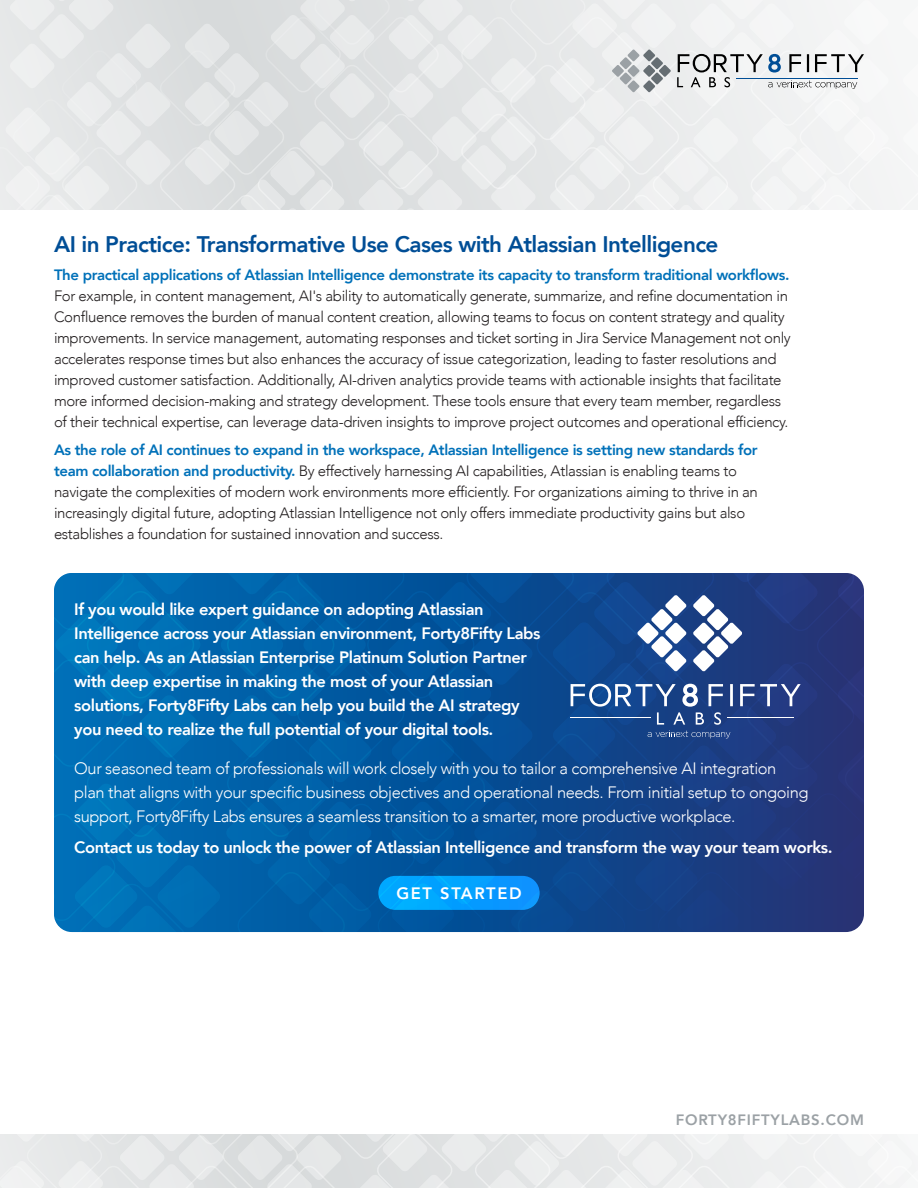
<style>
.page{position:relative;width:918px;height:1188px;background:#fff}
.page>*{position:absolute;margin:0;border:0;box-sizing:border-box;transform-origin:0 0}
.t1{font:800 22.5px "Avenir";letter-spacing:-.025em;color:#004e96}
.t2{font:800 16.5px/24px "Avenir";letter-spacing:-.025em;color:#fff}
.t3{font:300 16.5px/24px "Avenir";letter-spacing:-.025em;color:#fff}
.t4{font:800 16.5px "Avenir";letter-spacing:.1em;color:#fff}
.t5{font:300 15px/21px "Avenir";letter-spacing:-.025em;color:#231f20}
.t6{font:800 15px "Avenir";letter-spacing:.05em;color:#9ba1a5}
.s1{font-weight:800;color:#0071b9}
</style>
<div class="page">
<svg style="left:0;top:1134px;width:917px;height:54px"></svg>
<svg style="left:54px;top:573px;width:810px;height:359px;background:#0e559b"></svg>
<hr style="left:727px;top:717px;width:66px;height:1px;background:#fff">
<hr style="left:570px;top:718px;width:81px;height:1px;background:#fff">
<svg style="left:0;top:0;width:918px;height:210px"></svg>
<hr style="left:736px;top:78px;width:121px;height:1px;background:#004e96">
<div style="left:378px;top:876px;width:162px;height:34px;background:linear-gradient(to right,#00aeff,#0d92fe);border-radius:17px"></div>
<p class="t1" style="left:54px;top:227px;width:666px">AI in Practice: Transformative Use Cases with Atlassian Intelligence</p>
<p class="t5" style="left:54px;top:264px;width:738px"><span class="s1">The practical applications of Atlassian Intelligence demonstrate its capacity to transform traditional workflows.<br></span>For example, in content management, AI's ability to automatically generate, summarize, and refine documentation in Confluence removes the burden of manual content creation, allowing teams to focus on content strategy and quality improvements. In service management, automating responses and ticket sorting in Jira Service Management not only accelerates response times but also enhances the accuracy of issue categorization, leading to faster resolutions and improved customer satisfaction. Additionally, AI-driven analytics provide teams with actionable insights that facilitate more informed decision-making and strategy development. These tools ensure that every team member, regardless of their technical expertise, can leverage data-driven insights to improve project outcomes and operational efficiency.</p>
<p class="t5" style="left:54px;top:439px;width:705px"><span class="s1">As the role of AI continues to expand in the workspace, Atlassian Intelligence is setting new standards for team collaboration and productivity.</span> By effectively harnessing AI capabilities, Atlassian is enabling teams to navigate the complexities of modern work environments more efficiently. For organizations aiming to thrive in an increasingly digital future, adopting Atlassian Intelligence not only offers immediate productivity gains but also establishes a foundation for sustained innovation and success.</p>
<p class="t2" style="left:74px;top:597px;width:468px">If you would like expert guidance on adopting Atlassian Intelligence across your Atlassian environment, Forty8Fifty Labs can help. As an Atlassian Enterprise Platinum Solution Partner with deep expertise in making the most of your Atlassian solutions, Forty8Fifty Labs can help you build the AI strategy you need to realize the full potential of your digital tools.</p>
<p class="t3" style="left:74px;top:757px;width:736px">Our seasoned team of professionals will work closely with you to tailor a comprehensive AI integration plan that aligns with your specific business objectives and operational needs. From initial setup to ongoing support, Forty8Fifty Labs ensures a seamless transition to a smarter, more productive workplace.</p>
<p class="t2" style="left:74px;top:835px;width:760px">Contact us today to unlock the power of Atlassian Intelligence and transform the way your team works.</p>
<p class="t4" style="left:396px;top:880px;width:127px">GET STARTED</p>
<p class="t6" style="left:676px;top:1108px;width:190px">FORTY8FIFTYLABS.COM</p>
</div>
